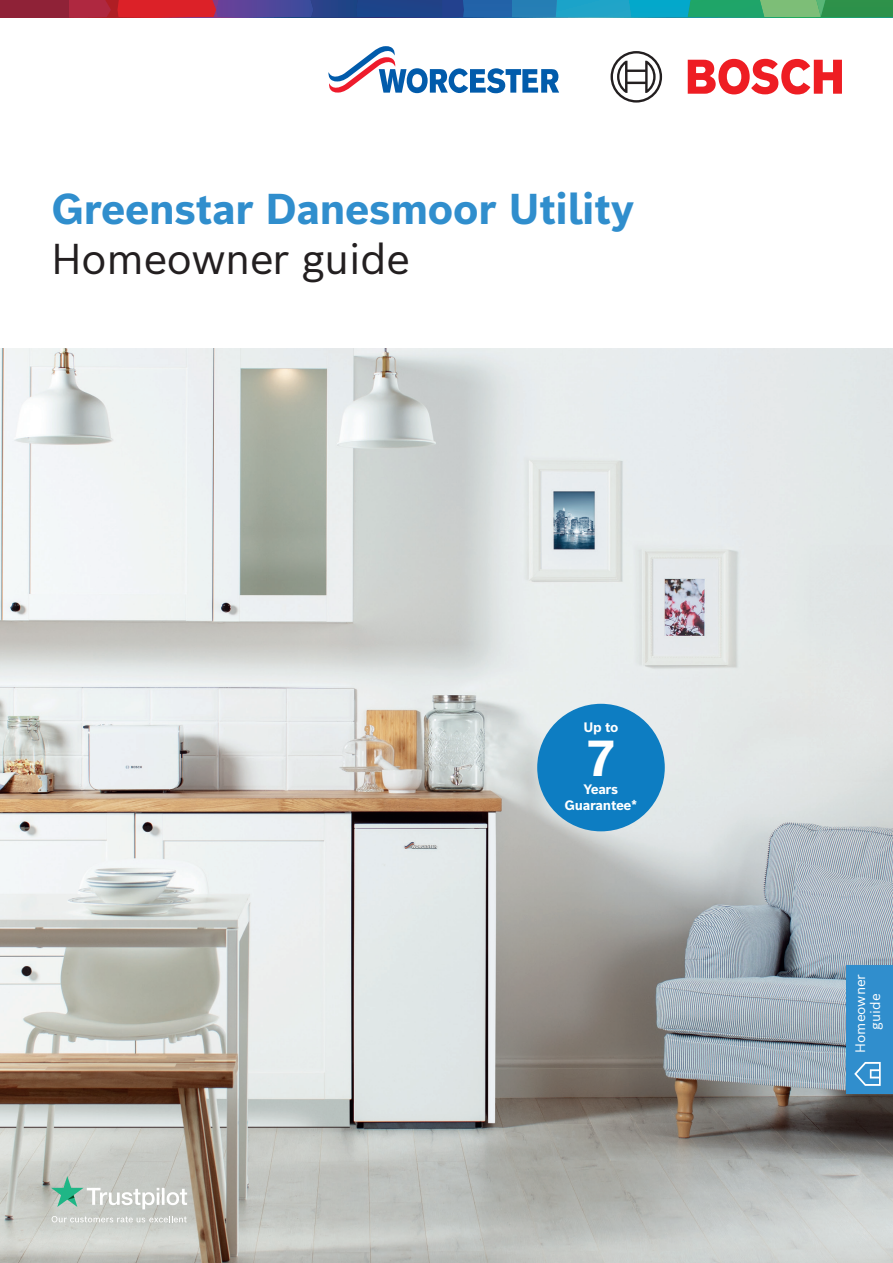
<style>
.page{position:relative;width:893px;height:1263px;background:#fff}
.page>*{position:absolute;margin:0;border:0;box-sizing:border-box;transform-origin:0 0}
.t1{font:700 49.5px "Bosch Sans";color:#fff}
.t2{font:700 42px "Bosch Sans";letter-spacing:-.02em;color:#308ecd}
.t3{font:42px "Bosch Sans";letter-spacing:-.02em;color:#231f20}
.t4{font:13.5px "Bosch Sans";color:#fff}
.t5{font:700 13.35px/16px "Bosch Sans";letter-spacing:-.025em;color:#fff;text-align:center}
</style>
<div class="page">
<img style="left:0;top:349px;width:893px;height:914px">
<svg style="left:328px;top:46px;width:231px;height:48px"></svg>
<svg style="left:688px;top:59px;width:154px;height:35px"></svg>
<svg style="left:611px;top:51px;width:51px;height:52px"></svg>
<svg style="left:51px;top:1176px;width:136px;height:33px;background:#c0cdc6"></svg>
<svg style="left:52px;top:1216px;width:135px;height:6px"></svg>
<div style="left:847px;top:965px;width:46px;height:129px;background:#308ecd"></div>
<svg style="left:854px;top:1062px;width:27px;height:24px"></svg>
<div style="left:0;top:0;width:69px;height:17px;background:#8f2237"></div>
<svg style="left:69px;top:0;width:824px;height:18px;background:#4a6a80"></svg>
<div style="left:537px;top:704px;width:128px;height:127px;background:#0d7dc2;border-radius:50%"></div>
<p class="t2" style="left:51px;top:174px;width:585px">Greenstar Danesmoor Utility</p>
<p class="t3" style="left:51px;top:223px;width:361px">Homeowner guide</p>
<p class="t5" style="left:583px;top:717px;width:37px">Up to</p>
<p class="t1" style="left:586px;top:717px;width:32px">7</p>
<p class="t5" style="left:564px;top:780px;width:74px">Years<br>Guarantee*</p>
<p class="t4" style="left:849px;top:1053px;width:80px;rotate:-90deg">Homeowner</p>
<p class="t4" style="left:864px;top:1029px;width:38px;rotate:-90deg">guide</p>
</div>
